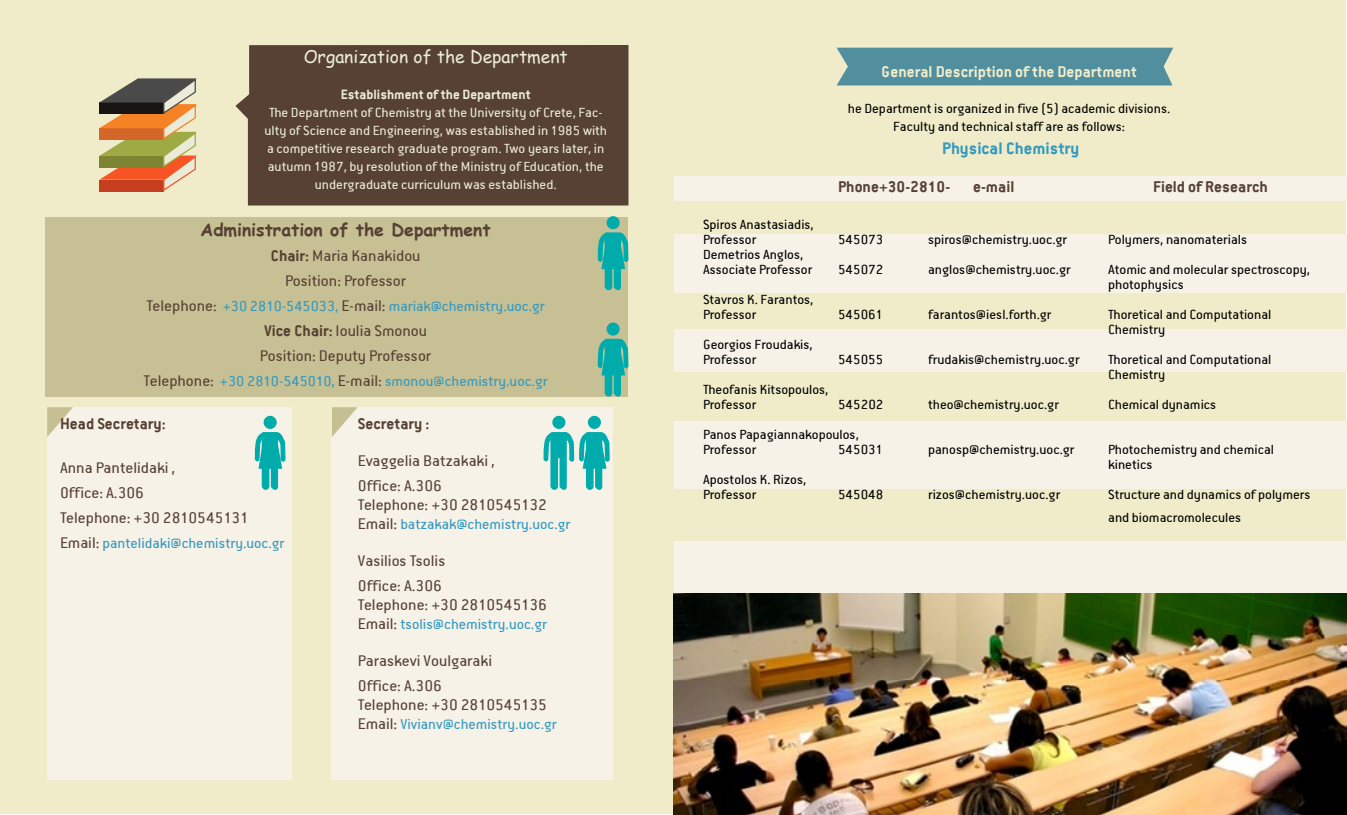
<style>
.page{position:relative;width:1347px;height:815px;background:#fff}
.page>*{position:absolute;margin:0;border:0;box-sizing:border-box;transform-origin:0 0}
.t1{font:700 18.75px "PF Premier Text";color:#3399bf}
.t2{font:17.5px/25px "PF Premier Text";color:#574134}
.t3{font:700 17.5px "PF Premier Text";color:#574134}
.t4{font:700 17.5px "PF Premier Text";color:#f0ecc9}
.t5{font:700 17.5px "Comic Sans MS";color:#574134}
.t6{font:17.5px "Comic Sans MS";color:#ebebd9}
.t7{font:16.25px "PF Premier Text";color:#3399bf}
.t8{font:15px/15px "PF Premier Text";color:#000}
.t9{font:15px/18px "PF Premier Text";color:#ebebd9;text-align:center}
.t10{font:700 15px "PF Premier Text";color:#ebebd9}
.s1{font-weight:700}
.s2{font-size:17.5px;color:#574134}
</style>
<div class="page">
<div style="left:1px;top:1px;width:1345px;height:813px;background:#f0ecc9"></div>
<div style="left:674px;top:235px;width:672px;height:58px;background:#f7f2e8"></div>
<div style="left:674px;top:176px;width:672px;height:24px;background:#f7f2e8"></div>
<div style="left:674px;top:330px;width:672px;height:42px;background:#f7f2e8"></div>
<div style="left:674px;top:541px;width:672px;height:52px;background:#f7f2e8"></div>
<div style="left:674px;top:421px;width:672px;height:67px;background:#f7f2e8"></div>
<div style="left:46px;top:217px;width:582px;height:180px;background:#c7c094"></div>
<svg style="left:99px;top:78px;width:98px;height:114px"></svg>
<div style="left:235px;top:45px;width:393px;height:161px;background:#574134"></div>
<div style="left:837px;top:48px;width:336px;height:37px;background:#528f9e"></div>
<div style="left:47px;top:407px;width:245px;height:373px;background:#f7f2e8"></div>
<div style="left:332px;top:407px;width:281px;height:373px;background:#f7f2e8"></div>
<div style="left:264px;top:416px;width:13px;height:13px;background:#00abab;border-radius:50%"></div>
<svg style="left:254px;top:432px;width:31px;height:58px"></svg>
<div style="left:606px;top:323px;width:13px;height:13px;background:#00abab;border-radius:50%"></div>
<svg style="left:597px;top:339px;width:31px;height:58px"></svg>
<div style="left:606px;top:216px;width:13px;height:13px;background:#00abab;border-radius:50%"></div>
<svg style="left:597px;top:232px;width:31px;height:58px"></svg>
<div style="left:588px;top:416px;width:13px;height:13px;background:#00abab;border-radius:50%"></div>
<svg style="left:47px;top:407px;width:26px;height:30px"></svg>
<svg style="left:332px;top:407px;width:26px;height:30px"></svg>
<div style="left:552px;top:416px;width:13px;height:13px;background:#00abab;border-radius:50%"></div>
<svg style="left:543px;top:432px;width:67px;height:58px"></svg>
<img style="left:673px;top:593px;width:673px;height:222px">
<p class="t6" style="left:304px;top:44px;width:266px">Organization of the Department</p>
<p class="t10" style="left:341px;top:87px;width:191px">Establishment of the Department</p>
<p class="t9" style="left:264px;top:104px;width:344px">The Department of Chemistry at the University of Crete, Fac&shy;ulty of Science and Engineering, was established in 1985 with a competitive research graduate program. Two years later, in autumn 1987, by resolution of the Ministry of Education, the undergraduate curriculum was established.</p>
<p class="t5" style="left:200px;top:217px;width:291px">Administration of the Department</p>
<p class="t2" style="left:271px;top:244px;width:151px;text-align:center"><span class="s1">Chair:</span> Maria Kanakidou<br>Position: Professor</p>
<p class="t7" style="left:146px;top:298px;width:400px"><span class="s2">Telephone:</span> +30 2810-545033, <span class="s2">E-mail:</span> mariak@chemistry.uoc.gr</p>
<p class="t2" style="left:260px;top:319px;width:173px"><span class="s1">Vice Chair:</span> Ioulia Smonou<br>Position: Deputy Professor</p>
<p class="t7" style="left:144px;top:373px;width:405px"><span class="s2">Telephone:</span> +30 2810-545010, <span class="s2">E-mail:</span> smonou@chemistry.uoc.gr</p>
<p class="t3" style="left:60px;top:415px;width:107px">Head Secretary:</p>
<p class="t2" style="left:60px;top:455px;width:190px">Anna Pantelidaki ,<br>Office: Α.306<br>Telephone: +30 2810545131</p>
<p class="t7" style="left:60px;top:535px;width:226px"><span class="s2">Εmail:</span> pantelidaki@chemistry.uoc.gr</p>
<p class="t3" style="left:358px;top:415px;width:73px">Secretary :</p>
<p class="t2" style="left:358px;top:449px;width:138px">Evaggelia Batzakaki ,<br>Office: Α.306</p>
<p class="t2" style="left:358px;top:492px;width:191px">Telephone: +30 2810545132</p>
<p class="t7" style="left:358px;top:516px;width:214px"><span class="s2">Εmail:</span> batzakak@chemistry.uoc.gr</p>
<p class="t2" style="left:358px;top:549px;width:89px">Vasilios Tsolis<br>Office: Α.306</p>
<p class="t2" style="left:358px;top:592px;width:191px">Telephone: +30 2810545136</p>
<p class="t7" style="left:358px;top:616px;width:191px"><span class="s2">Εmail:</span> tsolis@chemistry.uoc.gr</p>
<p class="t2" style="left:358px;top:649px;width:136px">Paraskevi Voulgaraki<br>Office: Α.306</p>
<p class="t2" style="left:358px;top:692px;width:191px">Telephone: +30 2810545135</p>
<p class="t7" style="left:358px;top:716px;width:200px"><span class="s2">Εmail:</span> Vivianv@chemistry.uoc.gr</p>
<p class="t4" style="left:881px;top:63px;width:257px">General Description of the Department</p>
<p class="t8" style="left:847px;top:99px;width:324px;line-height:18px;text-align:center">he Department is organized in five (5) academic divisions.<br>Faculty and technical staff are as follows:</p>
<p class="t8" style="left:703px;top:217px;width:112px">Spiros Anastasiadis,<br>Professor</p>
<p class="t8" style="left:703px;top:247px;width:111px">Demetrios Anglos,<br>Associate Professor</p>
<p class="t8" style="left:703px;top:292px;width:112px">Stavros K. Farantos,<br>Professor</p>
<p class="t8" style="left:703px;top:337px;width:111px">Georgios Froudakis,<br>Professor</p>
<p class="t1" style="left:942px;top:139px;width:139px">Physical Chemistry</p>
<p class="t3" style="left:838px;top:177px;width:114px">Phone+30-2810-</p>
<p class="t3" style="left:973px;top:177px;width:43px">e-mail</p>
<p class="t3" style="left:1153px;top:177px;width:116px">Field of Research</p>
<p class="t8" style="left:838px;top:232px;width:47px">545073</p>
<p class="t8" style="left:928px;top:232px;width:140px">spiros@chemistry.uoc.gr</p>
<p class="t8" style="left:1108px;top:232px;width:140px">Polymers, nanomaterials</p>
<p class="t8" style="left:838px;top:262px;width:47px">545072</p>
<p class="t8" style="left:928px;top:262px;width:144px">anglos@chemistry.uoc.gr</p>
<p class="t8" style="left:1108px;top:262px;width:203px">Atomic and molecular spectroscopy, photophysics</p>
<p class="t8" style="left:838px;top:307px;width:46px">545061</p>
<p class="t8" style="left:928px;top:307px;width:125px">farantos@iesl.forth.gr</p>
<p class="t8" style="left:1108px;top:307px;width:165px">Thoretical and Computational<br>Chemistry</p>
<p class="t8" style="left:838px;top:352px;width:47px">545055</p>
<p class="t8" style="left:928px;top:352px;width:153px">frudakis@chemistry.uoc.gr</p>
<p class="t8" style="left:1108px;top:352px;width:165px">Thoretical and Computational<br>Chemistry</p>
<p class="t8" style="left:703px;top:382px;width:127px">Theofanis Kitsopoulos,<br>Professor</p>
<p class="t8" style="left:838px;top:397px;width:47px">545202</p>
<p class="t8" style="left:928px;top:397px;width:132px">theo@chemistry.uoc.gr</p>
<p class="t8" style="left:1108px;top:397px;width:110px">Chemical dynamics</p>
<p class="t8" style="left:703px;top:427px;width:157px">Panos Papagiannakopoulos,<br>Professor</p>
<p class="t8" style="left:838px;top:442px;width:46px">545031</p>
<p class="t8" style="left:928px;top:442px;width:148px">panosp@chemistry.uoc.gr</p>
<p class="t8" style="left:1108px;top:442px;width:167px">Photochemistry and chemical kinetics</p>
<p class="t8" style="left:703px;top:472px;width:105px">Apostolos K. Rizos,<br>Professor</p>
<p class="t8" style="left:838px;top:487px;width:47px">545048</p>
<p class="t8" style="left:928px;top:487px;width:134px">rizos@chemistry.uoc.gr</p>
<p class="t8" style="left:1108px;top:483px;width:204px;line-height:22.5px">Structure and dynamics of polymers and biomacromolecules</p>
</div>
